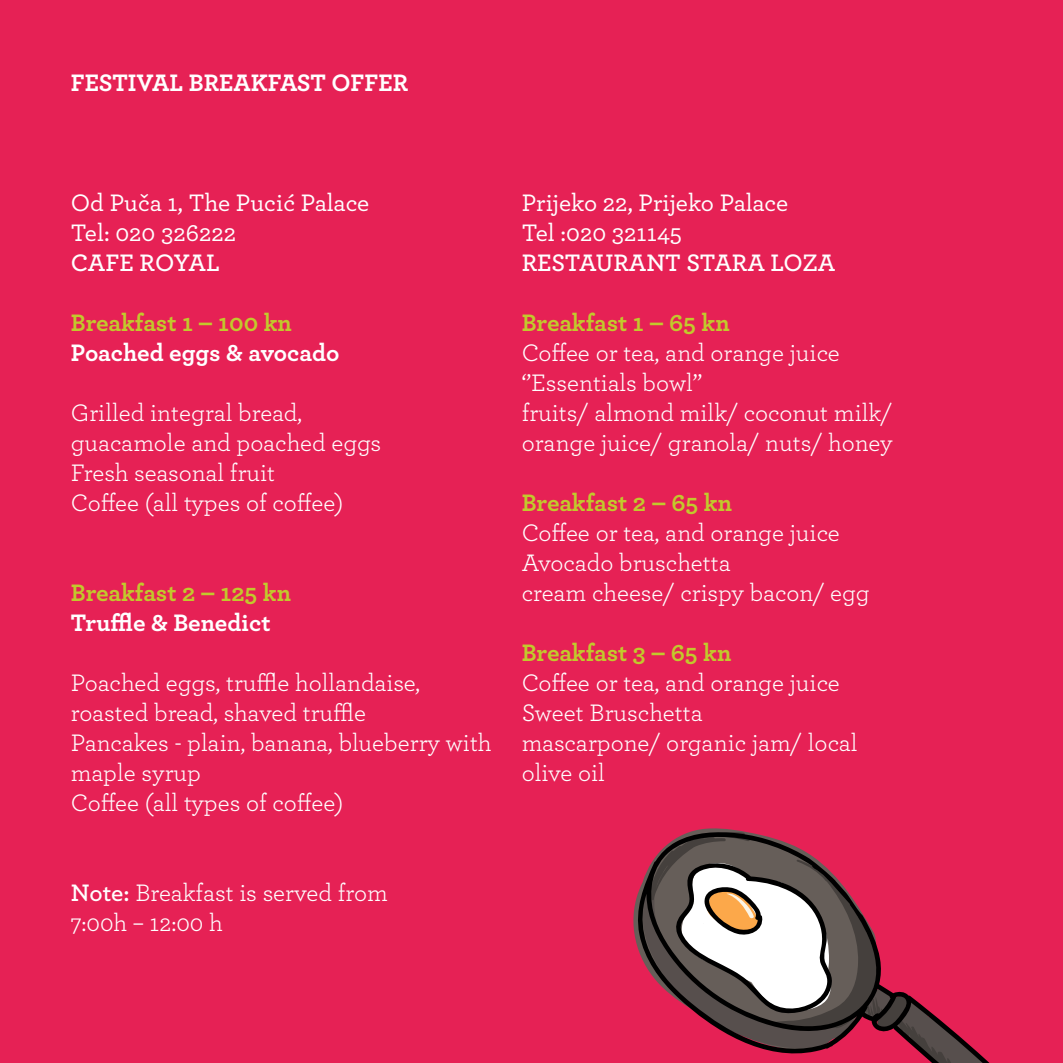
<style>
.page{position:relative;width:1063px;height:1063px;background:#e62155}
.page>*{position:absolute;margin:0;border:0;box-sizing:border-box;transform-origin:0 0}
.t1{font:25px/30px "Archer";color:#fff}
.t2{font:700 25px "Archer";color:#c2c92c}
.t3{font:500 25px/30px "Archer";color:#fff}
.t4{font:700 25px "Archer";color:#fff}
.t5{font:600 25px "Archer";color:#fff}
.s1{font-weight:600}
</style>
<div class="page">
<svg style="left:633px;top:832px;width:357px;height:231px"></svg>
<p class="t4" style="left:71px;top:63px;width:339px">FESTIVAL BREAKFAST OFFER</p>
<p class="t3" style="left:71px;top:186px;width:300px">Od Puča 1, The Pucić Palace<br>Tel: 020 326222</p>
<p class="t5" style="left:71px;top:244px;width:150px">CAFE ROYAL</p>
<p class="t2" style="left:71px;top:303px;width:223px">Breakfast 1 – 100 kn</p>
<p class="t4" style="left:71px;top:333px;width:270px">Poached eggs &amp; avocado</p>
<p class="t1" style="left:71px;top:396px;width:312px">Grilled integral bread, guacamole and poached eggs<br>Fresh seasonal fruit<br>Coffee (all types of coffee)</p>
<p class="t2" style="left:71px;top:573px;width:222px">Breakfast 2 – 125 kn</p>
<p class="t4" style="left:71px;top:603px;width:201px">Truffle &amp; Benedict</p>
<p class="t1" style="left:71px;top:666px;width:422px">Poached eggs, truffle hollandaise, roasted bread, shaved truffle<br>Pancakes - plain, banana, blueberry with maple syrup<br>Coffee (all types of coffee)</p>
<p class="t1" style="left:71px;top:876px;width:318px"><span class="s1">Note:</span> Breakfast is served from<br>7:00h – 12:00 h</p>
<p class="t3" style="left:522px;top:186px;width:268px">Prijeko 22, Prijeko Palace<br>Tel :020 321145</p>
<p class="t5" style="left:522px;top:244px;width:315px">RESTAURANT STARA LOZA</p>
<p class="t2" style="left:522px;top:303px;width:210px">Breakfast 1 – 65 kn</p>
<p class="t1" style="left:522px;top:336px;width:373px">Coffee or tea, and orange juice ‘’Essentials bowl’’<br>fruits/ almond milk/ coconut milk/ orange juice/ granola/ nuts/ honey</p>
<p class="t2" style="left:522px;top:483px;width:212px">Breakfast 2 – 65 kn</p>
<p class="t1" style="left:522px;top:516px;width:349px">Coffee or tea, and orange juice<br>Avocado bruschetta<br>cream cheese/ crispy bacon/ egg</p>
<p class="t2" style="left:522px;top:633px;width:211px">Breakfast 3 – 65 kn</p>
<p class="t1" style="left:522px;top:666px;width:337px">Coffee or tea, and orange juice<br>Sweet Bruschetta<br>mascarpone/ organic jam/ local olive oil</p>
</div>
